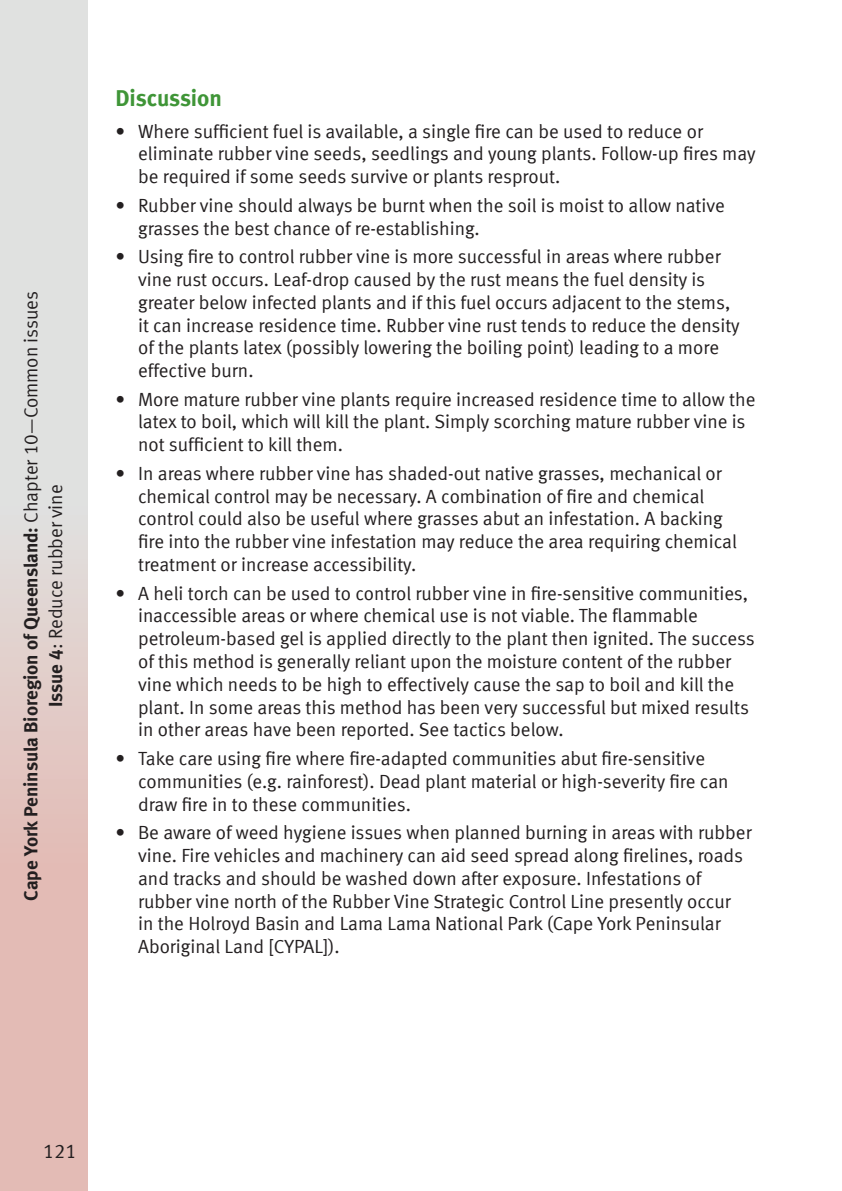
<style>
.page{position:relative;width:842px;height:1191px;background:#fff}
.page>*{position:absolute;margin:0;border:0;box-sizing:border-box;transform-origin:0 0}
.Subheading_2{font:23px "Meta Bold LF";letter-spacing:-.005em;color:#3f9537}
.t1{font:20px "Meta Normal LF";color:#231f20}
.t2{font:19px/22.8px "Meta Normal LF";color:#231f20}
.t3{font:19px "Meta Bold LF";color:#231f20}
.s1{font-family:"Meta Normal LF"}
.s2{font-family:"Meta Bold LF"}
</style>
<div class="page">
<div style="left:0;top:0;width:87px;height:1190px;background:linear-gradient(to bottom,#dfecec,#e3b6af)"></div>
<p class="t3" style="left:20px;top:900px;width:610px;rotate:-90deg">Cape York Peninsula Bioregion of Queensland: <span class="s1">Chapter 10—Common issues</span></p>
<p class="t2" style="left:44px;top:707px;width:224px;rotate:-90deg"><span class="s2">Issue 4</span>: Reduce rubber vine</p>
<p class="Subheading_2" style="left:115px;top:85px;width:108px">Discussion</p>
<p class="t2" style="left:138px;top:119px;width:619px;text-indent:-23px">• Where sufficient fuel is available, a single fire can be used to reduce or eliminate rubber vine seeds, seedlings and young plants. Follow-up fires may be required if some seeds survive or plants resprout.</p>
<p class="t2" style="left:138px;top:193px;width:588px;text-indent:-23px">• Rubber vine should always be burnt when the soil is moist to allow native grasses the best chance of re-establishing.</p>
<p class="t2" style="left:138px;top:245px;width:603px;text-indent:-23px">• Using fire to control rubber vine is more successful in areas where rubber vine rust occurs. Leaf-drop caused by the rust means the fuel density is greater below infected plants and if this fuel occurs adjacent to the stems, it can increase residence time. Rubber vine rust tends to reduce the density of the plants latex (possibly lowering the boiling point) leading to a more effective burn.</p>
<p class="t2" style="left:138px;top:387px;width:618px;text-indent:-23px">• More mature rubber vine plants require increased residence time to allow the latex to boil, which will kill the plant. Simply scorching mature rubber vine is not sufficient to kill them.</p>
<p class="t2" style="left:138px;top:461px;width:600px;text-indent:-23px">• In areas where rubber vine has shaded-out native grasses, mechanical or chemical control may be necessary. A combination of fire and chemical control could also be useful where grasses abut an infestation. A backing fire into the rubber vine infestation may reduce the area requiring chemical treatment or increase accessibility.</p>
<p class="t2" style="left:138px;top:581px;width:618px;text-indent:-23px">• A heli torch can be used to control rubber vine in fire-sensitive communities, inaccessible areas or where chemical use is not viable. The flammable petroleum-based gel is applied directly to the plant then ignited. The success of this method is generally reliant upon the moisture content of the rubber vine which needs to be high to effectively cause the sap to boil and kill the plant. In some areas this method has been very successful but mixed results in other areas have been reported. See tactics below.</p>
<p class="t2" style="left:138px;top:746px;width:591px;text-indent:-23px">• Take care using fire where fire-adapted communities abut fire-sensitive communities (e.g. rainforest). Dead plant material or high-severity fire can draw fire in to these communities.</p>
<p class="t2" style="left:138px;top:820px;width:614px;text-indent:-23px">• Be aware of weed hygiene issues when planned burning in areas with rubber vine. Fire vehicles and machinery can aid seed spread along firelines, roads and tracks and should be washed down after exposure. Infestations of rubber vine north of the Rubber Vine Strategic Control Line presently occur<br>in the Holroyd Basin and Lama Lama National Park (Cape York Peninsular Aboriginal Land [CYPAL]).</p>
<p class="t1" style="left:43px;top:1139px;width:35px">121</p>
</div>
